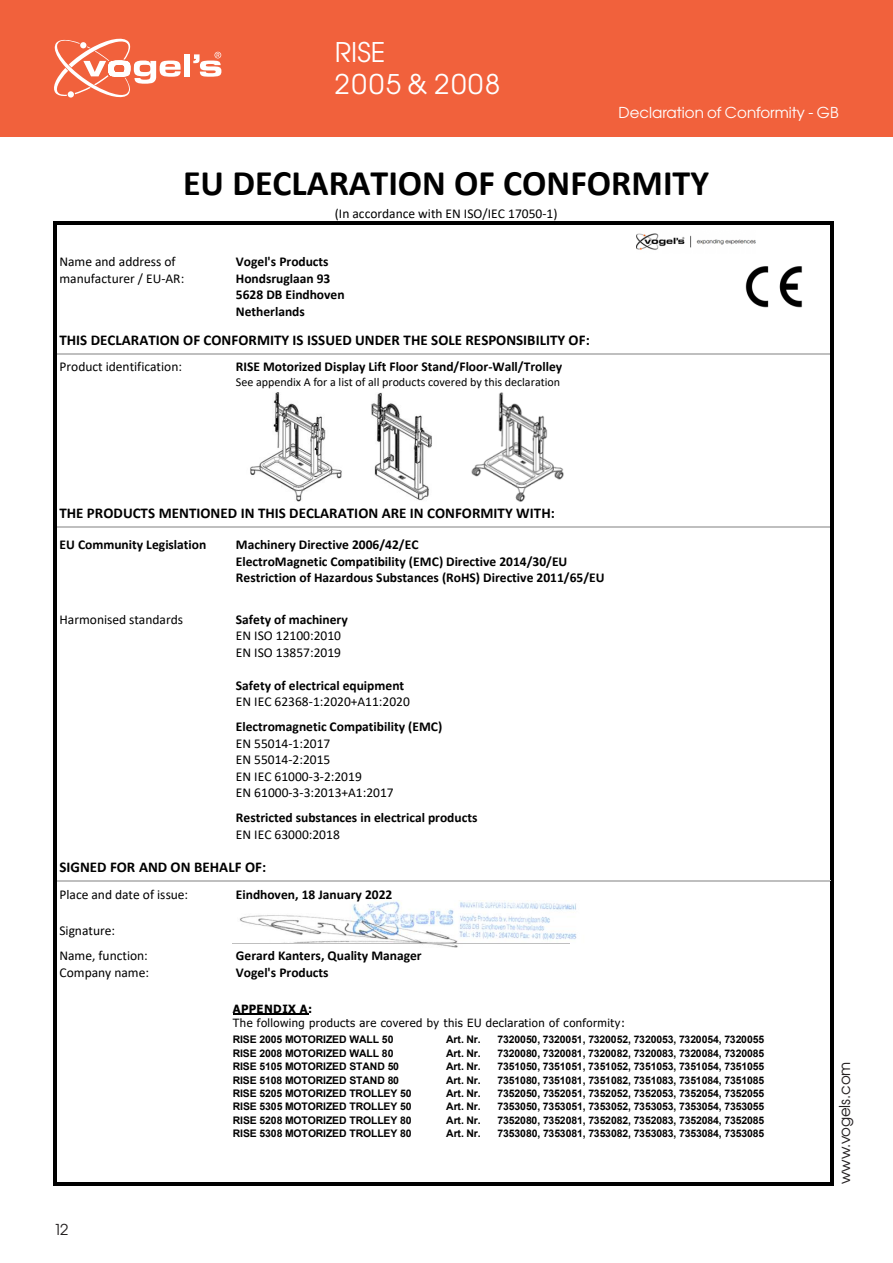
<style>
.page{position:relative;width:893px;height:1263px;background:#fff}
.page>*{position:absolute;margin:0;border:0;box-sizing:border-box;transform-origin:0 0}
.t1{font:700 36px "Calibri";color:#000}
.t2{font:27px "Avant Garde Gothic Bk ITC";letter-spacing:.07em;color:#fff}
.t3{font:700 15px "Calibri";color:#000}
.t4{font:15px "Avant Garde Gothic Bk ITC";color:#fff}
.t5{font:15px "Avant Garde Gothic Bk ITC";letter-spacing:-.01em;color:#231f20}
.t6{font:700 13.5px/16.5px "Calibri";color:#000}
.t7{font:13.5px/16.5px "Calibri";color:#000}
.t8{font:12px "Calibri";letter-spacing:-.005em;color:#000}
.t9{font:11.4px/14.1px "Tahoma";letter-spacing:.035em;color:#000}
.t10{font:700 10.5px "Arial";letter-spacing:-.015em;color:#000}
.s1{font-weight:700}
.s2{font-weight:400}
</style>
<div class="page">
<div style="left:0;top:0;width:893px;height:136px;background:#f1613c"></div>
<svg style="left:54px;top:39px;width:127px;height:59px"></svg>
<div style="left:184px;top:54px;width:6px;height:22px;background:#fff"></div>
<svg style="left:193px;top:52px;width:28px;height:25px"></svg>
<img style="left:239px;top:900px;width:338px;height:48px">
<img style="left:371px;top:392px;width:61px;height:109px">
<img style="left:250px;top:392px;width:92px;height:110px">
<img style="left:471px;top:392px;width:93px;height:110px">
<svg style="left:54px;top:222px;width:3px;height:7px"></svg>
<hr style="left:57px;top:222px;width:175px;height:3px;background:#000">
<hr style="left:235px;top:222px;width:335px;height:3px;background:#000">
<hr style="left:573px;top:222px;width:257px;height:3px;background:#000">
<svg style="left:830px;top:222px;width:3px;height:7px"></svg>
<hr style="left:54px;top:229px;width:3px;height:20px;background:#000">
<hr style="left:830px;top:229px;width:3px;height:20px;background:#000">
<svg style="left:54px;top:249px;width:3px;height:5px"></svg>
<svg style="left:830px;top:249px;width:3px;height:5px"></svg>
<hr style="left:54px;top:254px;width:3px;height:70px;background:#000">
<hr style="left:830px;top:254px;width:3px;height:70px;background:#000">
<svg style="left:54px;top:324px;width:3px;height:4px"></svg>
<svg style="left:830px;top:324px;width:3px;height:4px"></svg>
<hr style="left:54px;top:328px;width:3px;height:25px;background:#000">
<hr style="left:830px;top:328px;width:3px;height:25px;background:#000">
<svg style="left:54px;top:353px;width:3px;height:5px"></svg>
<hr style="left:57px;top:353px;width:175px;height:2px;background:#bfbfbf">
<hr style="left:233px;top:353px;width:337px;height:2px;background:#bfbfbf">
<hr style="left:571px;top:353px;width:259px;height:2px;background:#bfbfbf">
<svg style="left:830px;top:353px;width:3px;height:5px"></svg>
<hr style="left:54px;top:358px;width:3px;height:83px;background:#000">
<hr style="left:830px;top:358px;width:3px;height:83px;background:#000">
<svg style="left:54px;top:441px;width:3px;height:4px"></svg>
<svg style="left:830px;top:441px;width:3px;height:4px"></svg>
<hr style="left:54px;top:445px;width:3px;height:81px;background:#000">
<hr style="left:830px;top:445px;width:3px;height:81px;background:#000">
<hr style="left:57px;top:526px;width:773px;height:1px;background:#bfbfbf">
<svg style="left:54px;top:526px;width:3px;height:10px"></svg>
<svg style="left:830px;top:526px;width:3px;height:10px"></svg>
<hr style="left:54px;top:536px;width:3px;height:70px;background:#000">
<hr style="left:830px;top:536px;width:3px;height:70px;background:#000">
<svg style="left:54px;top:606px;width:3px;height:5px"></svg>
<svg style="left:830px;top:606px;width:3px;height:5px"></svg>
<hr style="left:54px;top:611px;width:3px;height:103px;background:#000">
<hr style="left:830px;top:611px;width:3px;height:103px;background:#000">
<svg style="left:54px;top:714px;width:3px;height:4px"></svg>
<svg style="left:830px;top:714px;width:3px;height:4px"></svg>
<hr style="left:54px;top:718px;width:3px;height:87px;background:#000">
<hr style="left:830px;top:718px;width:3px;height:87px;background:#000">
<svg style="left:54px;top:805px;width:3px;height:4px"></svg>
<svg style="left:830px;top:805px;width:3px;height:4px"></svg>
<hr style="left:54px;top:809px;width:3px;height:37px;background:#000">
<hr style="left:830px;top:809px;width:3px;height:37px;background:#000">
<svg style="left:54px;top:846px;width:3px;height:5px"></svg>
<svg style="left:830px;top:846px;width:3px;height:5px"></svg>
<hr style="left:54px;top:851px;width:3px;height:30px;background:#000">
<hr style="left:830px;top:851px;width:3px;height:30px;background:#000">
<svg style="left:54px;top:881px;width:3px;height:5px"></svg>
<hr style="left:57px;top:881px;width:175px;height:1px;background:#bfbfbf">
<hr style="left:233px;top:881px;width:597px;height:1px;background:#bfbfbf">
<svg style="left:830px;top:881px;width:3px;height:5px"></svg>
<hr style="left:54px;top:886px;width:3px;height:21px;background:#000">
<hr style="left:830px;top:886px;width:3px;height:21px;background:#000">
<svg style="left:54px;top:907px;width:3px;height:4px"></svg>
<svg style="left:830px;top:907px;width:3px;height:4px"></svg>
<hr style="left:54px;top:911px;width:3px;height:32px;background:#000">
<hr style="left:830px;top:911px;width:3px;height:32px;background:#000">
<svg style="left:54px;top:943px;width:3px;height:4px"></svg>
<hr style="left:232px;top:943px;width:338px;height:1px;background:#bfbfbf">
<svg style="left:830px;top:943px;width:3px;height:4px"></svg>
<hr style="left:54px;top:947px;width:3px;height:235px;background:#000">
<hr style="left:57px;top:1182px;width:175px;height:3px;background:#000">
<hr style="left:234px;top:1182px;width:596px;height:3px;background:#000">
<hr style="left:830px;top:947px;width:3px;height:235px;background:#000">
<img style="left:636px;top:233px;width:120px;height:17px">
<hr style="left:233px;top:1013px;width:75px;height:1px;background:#000">
<img style="left:745px;top:267px;width:58px;height:41px">
<p class="t2" style="left:335px;top:35px;width:52px">RISE</p>
<p class="t2" style="left:335px;top:67px;width:167px">2005 &amp; 2008</p>
<p class="t4" style="left:619px;top:104px;width:222px">Declaration of Conformity - GB</p>
<p class="t1" style="left:183px;top:158px;width:528px">EU DECLARATION OF CONFORMITY</p>
<p class="t7" style="left:335px;top:205px;width:224px">(In accordance with EN ISO/IEC 17050-1)</p>
<p class="t7" style="left:59px;top:253px;width:126px">Name and address of manufacturer / EU-AR:</p>
<p class="t6" style="left:236px;top:253px;width:110px">Vogel's Products<br>Hondsruglaan 93<br>5628 DB Eindhoven<br>Netherlands</p>
<p class="t3" style="left:59px;top:330px;width:532px">THIS DECLARATION OF CONFORMITY IS ISSUED UNDER THE SOLE RESPONSIBILITY OF:</p>
<p class="t7" style="left:59px;top:358px;width:124px">Product identification:</p>
<p class="t6" style="left:236px;top:358px;width:328px">RISE Motorized Display Lift Floor Stand/Floor-Wall/Trolley</p>
<p class="t8" style="left:236px;top:373px;width:326px">See appendix A for a list of all products covered by this declaration</p>
<p class="t3" style="left:59px;top:502px;width:497px">THE PRODUCTS MENTIONED IN THIS DECLARATION ARE IN CONFORMITY WITH:</p>
<p class="t6" style="left:59px;top:536px;width:148px">EU Community Legislation</p>
<p class="t6" style="left:236px;top:536px;width:370px">Machinery Directive 2006/42/EC<br>ElectroMagnetic Compatibility (EMC) Directive 2014/30/EU<br>Restriction of Hazardous Substances (RoHS) Directive 2011/65/EU</p>
<p class="t7" style="left:59px;top:611px;width:125px">Harmonised standards</p>
<p class="t7" style="left:236px;top:611px;width:113px"><span class="s1">Safety of machinery<br></span>EN ISO 12100:2010<br>EN ISO 13857:2019</p>
<p class="t6" style="left:236px;top:677px;width:175px">Safety of electrical equipment<br><span class="s2">EN IEC 62368-1:2020+A11:2020</span></p>
<p class="t7" style="left:236px;top:718px;width:208px"><span class="s1">Electromagnetic Compatibility (EMC)<br></span>EN 55014-1:2017<br>EN 55014-2:2015<br>EN IEC 61000-3-2:2019<br>EN 61000-3-3:2013+A1:2017</p>
<p class="t6" style="left:236px;top:809px;width:243px">Restricted substances in electrical products<br><span class="s2">EN IEC 63000:2018</span></p>
<p class="t3" style="left:59px;top:857px;width:208px">SIGNED FOR AND ON BEHALF OF:</p>
<p class="t7" style="left:59px;top:886px;width:130px">Place and date of issue:</p>
<p class="t6" style="left:236px;top:886px;width:158px">Eindhoven, 18 January 2022</p>
<p class="t7" style="left:59px;top:918px;width:90px;line-height:25px">Signature:<br>Name, function:</p>
<p class="t7" style="left:59px;top:963px;width:91px">Company name:</p>
<p class="t6" style="left:236px;top:947px;width:187px">Gerard Kanters, Quality Manager<br>Vogel's Products</p>
<p class="t9" style="left:233px;top:1002px;width:394px"><span class="s1">APPENDIX A:<br></span>The following products are covered by this EU declaration of conformity:</p>
<p class="t10" style="left:233px;top:1033px;width:162px">RISE 2005 MOTORIZED WALL 50</p>
<p class="t10" style="left:446px;top:1033px;width:36px">Art. Nr.</p>
<p class="t10" style="left:498px;top:1033px;width:268px">7320050, 7320051, 7320052, 7320053, 7320054, 7320055</p>
<p class="t10" style="left:233px;top:1046px;width:162px">RISE 2008 MOTORIZED WALL 80</p>
<p class="t10" style="left:446px;top:1046px;width:36px">Art. Nr.</p>
<p class="t10" style="left:498px;top:1046px;width:268px">7320080, 7320081, 7320082, 7320083, 7320084, 7320085</p>
<p class="t10" style="left:233px;top:1059px;width:168px">RISE 5105 MOTORIZED STAND 50</p>
<p class="t10" style="left:446px;top:1059px;width:36px">Art. Nr.</p>
<p class="t10" style="left:498px;top:1059px;width:268px">7351050, 7351051, 7351052, 7351053, 7351054, 7351055</p>
<p class="t10" style="left:233px;top:1073px;width:168px">RISE 5108 MOTORIZED STAND 80</p>
<p class="t10" style="left:446px;top:1073px;width:36px">Art. Nr.</p>
<p class="t10" style="left:498px;top:1073px;width:268px">7351080, 7351081, 7351082, 7351083, 7351084, 7351085</p>
<p class="t10" style="left:233px;top:1086px;width:180px">RISE 5205 MOTORIZED TROLLEY 50</p>
<p class="t10" style="left:446px;top:1086px;width:36px">Art. Nr.</p>
<p class="t10" style="left:498px;top:1086px;width:268px">7352050, 7352051, 7352052, 7352053, 7352054, 7352055</p>
<p class="t10" style="left:233px;top:1100px;width:180px">RISE 5305 MOTORIZED TROLLEY 50</p>
<p class="t10" style="left:446px;top:1100px;width:36px">Art. Nr.</p>
<p class="t10" style="left:498px;top:1100px;width:268px">7353050, 7353051, 7353052, 7353053, 7353054, 7353055</p>
<p class="t10" style="left:233px;top:1113px;width:180px">RISE 5208 MOTORIZED TROLLEY 80</p>
<p class="t10" style="left:446px;top:1113px;width:36px">Art. Nr.</p>
<p class="t10" style="left:498px;top:1113px;width:268px">7352080, 7352081, 7352082, 7352083, 7352084, 7352085</p>
<p class="t10" style="left:233px;top:1127px;width:180px">RISE 5308 MOTORIZED TROLLEY 80</p>
<p class="t10" style="left:446px;top:1127px;width:36px">Art. Nr.</p>
<p class="t10" style="left:498px;top:1127px;width:268px">7353080, 7353081, 7353082, 7353083, 7353084, 7353085</p>
<p class="t5" style="left:54px;top:1220px;width:16px">12</p>
<h3 class="t5" style="left:835px;top:1184px;width:124px;rotate:-90deg">www.vogels.com</h3>
</div>
